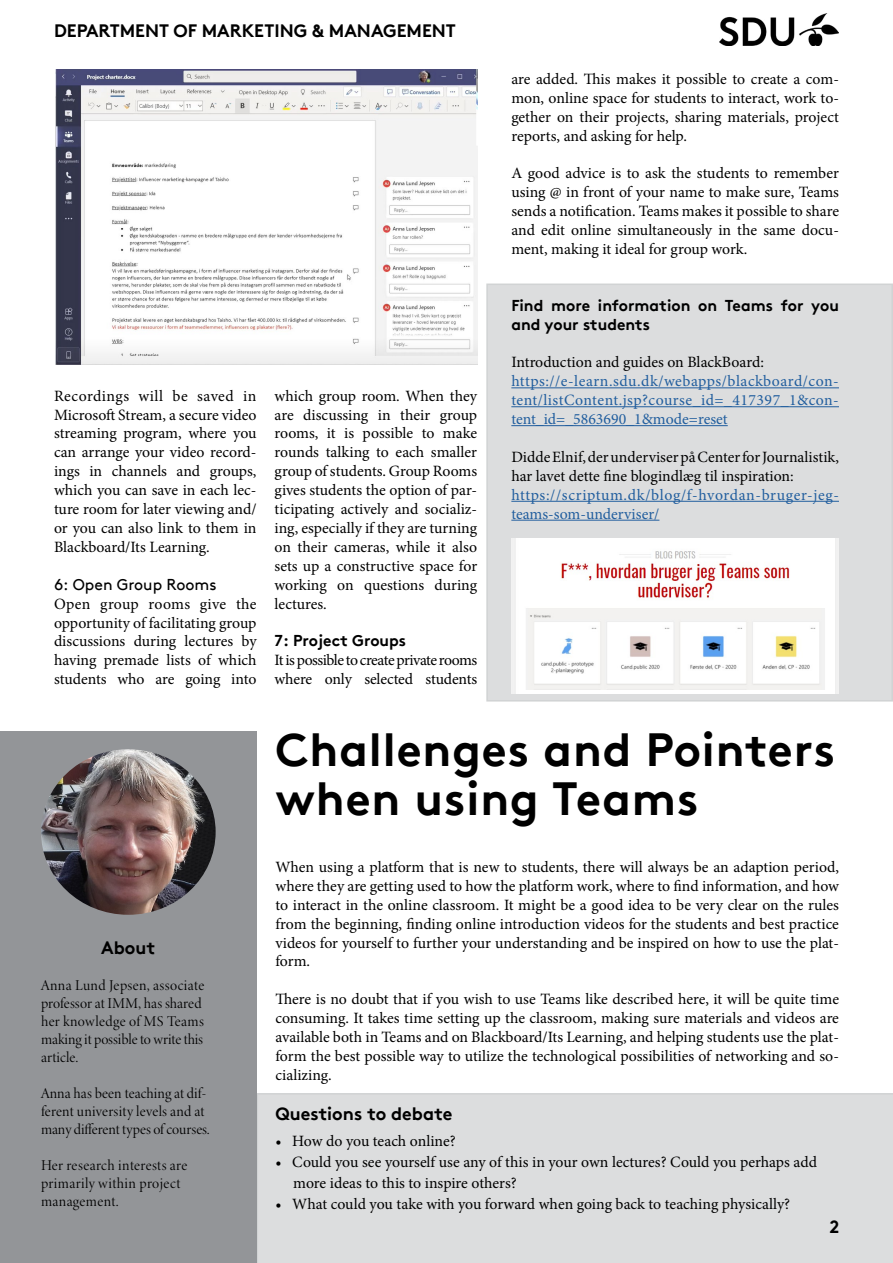
<style>
.page{position:relative;width:893px;height:1263px;background:#fff}
.page>*{position:absolute;margin:0;border:0;box-sizing:border-box;transform-origin:0 0}
.t1{font:700 46.5px/49.5px "Brown Pro TT";letter-spacing:.02em;color:#000}
.t2{font:700 18px "Brown Pro TT";color:#000}
.t3{font:15.75px/18.9px "Minion Pro";letter-spacing:-.005em;color:#000;text-align:justify}
.t4{font:15.75px/18.9px "Minion Pro";letter-spacing:.025em;color:#215e9e;text-align:justify}
.t5{font:700 15.75px/18.9px "Brown Pro TT";color:#000}
.t6{font:15.75px/18.9px "Minion Pro";letter-spacing:-.025em;color:#000}
.t7{font:15.75px "Brown Pro TT";color:#000}
.t8{font:15px/18px "Minion Variable Concept";letter-spacing:-.03em;color:#000}
</style>
<div class="page">
<div style="left:487px;top:284px;width:405px;height:417px;background:#dcddde"></div>
<div style="left:486px;top:284px;width:407px;height:417px;border:2px solid #d1d3d4"></div>
<div style="left:257px;top:1093px;width:636px;height:170px;background:#dcddde"></div>
<hr style="left:511px;top:387px;width:328px;height:1px;background:#215e9e">
<hr style="left:511px;top:406px;width:328px;height:1px;background:#215e9e">
<hr style="left:511px;top:425px;width:217px;height:1px;background:#215e9e">
<hr style="left:511px;top:501px;width:328px;height:1px;background:#215e9e">
<hr style="left:511px;top:520px;width:148px;height:1px;background:#215e9e">
<div style="left:0;top:731px;width:257px;height:532px;background:#939598"></div>
<img style="left:55px;top:69px;width:422px;height:296px">
<img style="left:720px;top:13px;width:119px;height:32px">
<img style="left:511px;top:538px;width:328px;height:156px">
<img style="left:41px;top:749px;width:175px;height:166px">
<p class="t2" style="left:54px;top:16px;width:403px">DEPARTMENT OF MARKETING &amp; MANAGEMENT</p>
<p class="t3" style="left:54px;top:386px;width:204px">Recordings will be saved in Microsoft Stream, a secure video streaming program, where you can arrange your video record&shy;ings in channels and groups, which you can save in each lec&shy;ture room for later viewing and/ or you can also link to them in Blackboard/Its Learning.</p>
<p class="t7" style="left:54px;top:572px;width:164px">6: Open Group Rooms</p>
<p class="t3" style="left:54px;top:594px;width:204px">Open group rooms give the opportunity of facilitating group discussions during lectures by having premade lists of which students who are going into</p>
<p class="t3" style="left:275px;top:386px;width:204px">which group room. When they are discussing in their group rooms, it is possible to make rounds talking to each smaller group of students. Group Rooms gives students the option of par&shy;ticipating actively and socializ&shy;ing, especially if they are turning on their cameras, while it also sets up a constructive space for working on questions during lectures.</p>
<p class="t5" style="left:275px;top:630px;width:133px">7: Project Groups</p>
<p class="t6" style="left:275px;top:651px;width:204px">It is possible to create private rooms where only selected students</p>
<p class="t3" style="left:511px;top:69px;width:329px">are added. This makes it possible to create a com&shy;mon, online space for students to interact, work to&shy;gether on their projects, sharing materials, project reports, and asking for help.</p>
<p class="t3" style="left:511px;top:164px;width:329px">A good advice is to ask the students to remember using @ in front of your name to make sure, Teams sends a notification. Teams makes it possible to share and edit online simultaneously in the same docu&shy;ment, making it ideal for group work.</p>
<p class="t5" style="left:511px;top:294px;width:329px">Find more information on Teams for you and your students</p>
<p class="t3" style="left:511px;top:353px;width:254px">Introduction and guides on BlackBoard:</p>
<p class="t4" style="left:511px;top:372px;width:329px">https://e-learn.sdu.dk/webapps/blackboard/con&shy;tent/listContent.jsp?course_id=_417397_1&amp;con&shy;tent_id=_5863690_1&amp;mode=reset</p>
<p class="t3" style="left:511px;top:447px;width:329px">Didde Elnif, der underviser på Center for Journalistik, har lavet dette fine blogindlæg til inspiration:</p>
<p class="t4" style="left:511px;top:485px;width:329px">https://scriptum.dk/blog/f-hvordan-bruger-jeg&shy;teams-som-underviser/</p>
<p class="t2" style="left:101px;top:933px;width:56px">About</p>
<p class="t8" style="left:41px;top:976px;width:165px">Anna Lund Jepsen, associate professor at IMM, has shared her knowledge of MS Teams making it possible to write this article.</p>
<p class="t8" style="left:41px;top:1084px;width:171px">Anna has been teaching at dif&shy;ferent university levels and at many different types of courses.</p>
<p class="t8" style="left:41px;top:1156px;width:148px">Her research interests are primarily within project management.</p>
<h1 class="t1" style="left:275px;top:720px;width:561px">Challenges and Pointers when using Teams</h1>
<p class="t3" style="left:275px;top:857px;width:565px">When using a platform that is new to students, there will always be an adaption period, where they are getting used to how the platform work, where to find information, and how to interact in the online classroom. It might be a good idea to be very clear on the rules from the beginning, finding online introduction videos for the students and best practice videos for yourself to further your understanding and be inspired on how to use the plat&shy;form.</p>
<p class="t3" style="left:275px;top:990px;width:565px">There is no doubt that if you wish to use Teams like described here, it will be quite time consuming. It takes time setting up the classroom, making sure materials and videos are available both in Teams and on Blackboard/Its Learning, and helping students use the plat&shy;form the best possible way to utilize the technological possibilities of networking and so&shy;cializing.</p>
<p class="t2" style="left:275px;top:1099px;width:179px">Questions to debate</p>
<p class="t3" style="left:275px;top:1131px;width:182px">• How do you teach online?</p>
<p class="t3" style="left:293px;top:1151px;width:525px;line-height:21px;text-indent:-18px">• Could you see yourself use any of this in your own lectures? Could you perhaps add more ideas to this to inspire others?</p>
<p class="t3" style="left:275px;top:1194px;width:516px">• What could you take with you forward when going back to teaching physically?</p>
<p class="t2" style="left:829px;top:1212px;width:11px">2</p>
</div>
